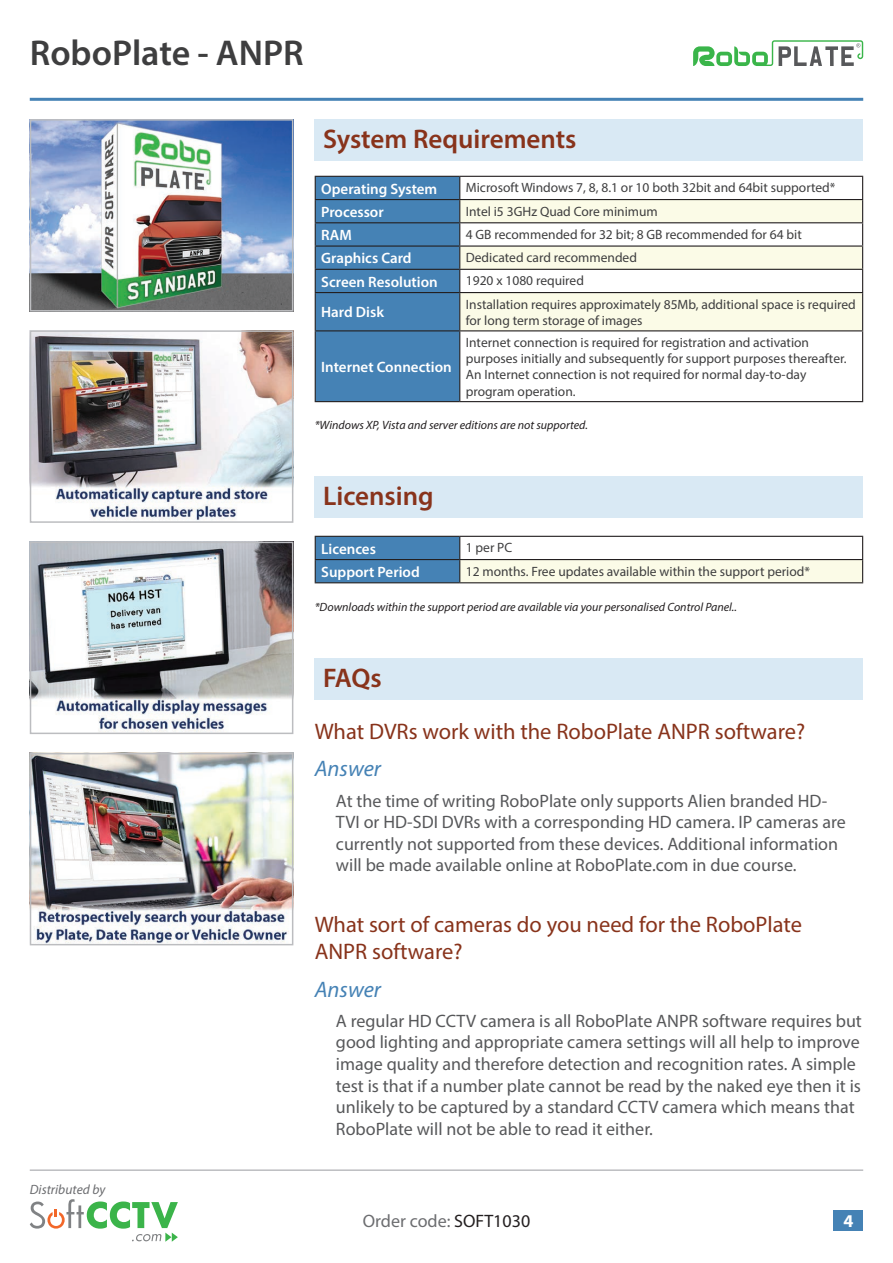
<style>
.page{position:relative;width:893px;height:1263px;background:#fff}
.page>*{position:absolute;margin:0;border:0;box-sizing:border-box;transform-origin:0 0}
.t1{font:600 36px "Myriad Pro";color:#3e3e3f}
.t2{font:600 27px "Myriad Pro";color:#88331b}
.t3{font:22.5px/27px "Myriad Pro";color:#88331b}
.t4{font:italic 22.5px "Myriad Pro";color:#4582b5}
.t5{font:18px/21.6px "Myriad Pro";color:#57585a}
.t6{font:18px "Myriad Pro";color:#6c6d70}
.t7{font:700 18px "Myriad Pro";color:#fff}
.t8{font:600 15px "Myriad Pro";color:#fff}
.t9{font:13.5px/16.2px "Myriad Pro";color:#3e3e3f}
.t10{font:italic 13.5px "Myriad Pro";color:#6c6d70}
.t11{font:italic 12px "Myriad Pro";color:#231f20}
.s1{color:#231f20}
</style>
<div class="page">
<hr style="left:30px;top:1169px;width:833px;height:2px;background:#bcbdc0">
<div style="left:833px;top:1210px;width:30px;height:21px;background:#4582b5"></div>
<hr style="left:30px;top:98px;width:833px;height:3px;background:#4582b5">
<svg style="left:30px;top:1199px;width:148px;height:43px"></svg>
<img style="left:33px;top:122px;width:257px;height:186px">
<div style="left:30px;top:119px;width:263px;height:192px;border:2px solid #bcbdc0"></div>
<img style="left:33px;top:333px;width:257px;height:187px">
<div style="left:30px;top:330px;width:263px;height:193px;border:2px solid #bcbdc0"></div>
<img style="left:33px;top:545px;width:257px;height:186px">
<div style="left:30px;top:542px;width:263px;height:192px;border:2px solid #bcbdc0"></div>
<img style="left:33px;top:756px;width:257px;height:186px">
<div style="left:30px;top:753px;width:263px;height:192px;border:2px solid #bcbdc0"></div>
<svg style="left:693px;top:40px;width:170px;height:26px"></svg>
<div style="left:315px;top:119px;width:548px;height:42px;background:#d9e9f4"></div>
<svg style="left:460px;top:200px;width:402px;height:130px;fill:#fbfbe7"></svg>
<hr style="left:460px;top:176px;width:403px;height:1px;background:#231f20">
<hr style="left:460px;top:199px;width:403px;height:1px;background:#231f20">
<hr style="left:460px;top:222px;width:403px;height:1px;background:#231f20">
<hr style="left:460px;top:245px;width:403px;height:2px;background:#231f20">
<hr style="left:460px;top:269px;width:403px;height:1px;background:#231f20">
<div style="left:315px;top:176px;width:145px;height:225px;background:#4582b5"></div>
<svg style="left:862px;top:177px;width:1px;height:115px"></svg>
<hr style="left:315px;top:292px;width:145px;height:1px;background:#231f20">
<hr style="left:315px;top:293px;width:1px;height:37px;background:#231f20">
<hr style="left:460px;top:292px;width:403px;height:1px;background:#231f20">
<hr style="left:459px;top:293px;width:1px;height:37px;background:#231f20">
<hr style="left:862px;top:293px;width:1px;height:37px;background:#231f20">
<hr style="left:315px;top:330px;width:145px;height:1px;background:#231f20">
<hr style="left:315px;top:331px;width:1px;height:70px;background:#231f20">
<hr style="left:460px;top:330px;width:403px;height:1px;background:#231f20">
<hr style="left:459px;top:331px;width:1px;height:70px;background:#231f20">
<hr style="left:862px;top:331px;width:1px;height:70px;background:#231f20">
<hr style="left:315px;top:401px;width:145px;height:1px;background:#231f20">
<hr style="left:460px;top:401px;width:403px;height:1px;background:#231f20">
<div style="left:315px;top:477px;width:548px;height:41px;background:#d9e9f4"></div>
<div style="left:460px;top:560px;width:403px;height:23px;background:#fbfbe7"></div>
<hr style="left:460px;top:536px;width:403px;height:1px;background:#231f20">
<hr style="left:460px;top:559px;width:403px;height:1px;background:#231f20">
<svg style="left:315px;top:536px;width:145px;height:46px;background:#437cad"></svg>
<svg style="left:862px;top:537px;width:1px;height:45px"></svg>
<hr style="left:315px;top:582px;width:145px;height:1px;background:#231f20">
<hr style="left:460px;top:582px;width:403px;height:1px;background:#231f20">
<div style="left:315px;top:658px;width:548px;height:41px;background:#d9e9f4"></div>
<h1 class="t1" style="left:30px;top:30px;width:275px">RoboPlate - ANPR</h1>
<p class="t10" style="left:30px;top:1181px;width:77px">Distributed by</p>
<h2 class="t2" style="left:323px;top:122px;width:255px">System Requirements</h2>
<p class="t8" style="left:321px;top:179px;width:118px">Operating System</p>
<p class="t9" style="left:466px;top:180px;width:371px">Microsoft Windows 7, 8, 8.1 or 10 both 32bit and 64bit supported*</p>
<p class="t8" style="left:321px;top:202px;width:64px">Processor</p>
<p class="t9" style="left:466px;top:203px;width:193px">Intel i5 3GHz Quad Core minimum</p>
<p class="t8" style="left:321px;top:225px;width:32px">RAM</p>
<p class="t9" style="left:466px;top:226px;width:338px">4 GB recommended for 32 bit; 8 GB recommended for 64 bit</p>
<p class="t8" style="left:321px;top:249px;width:92px">Graphics Card</p>
<p class="t9" style="left:466px;top:249px;width:173px">Dedicated card recommended</p>
<p class="t8" style="left:321px;top:272px;width:118px">Screen Resolution</p>
<p class="t9" style="left:466px;top:273px;width:120px">1920 x 1080 required</p>
<p class="t8" style="left:321px;top:303px;width:64px">Hard Disk</p>
<p class="t9" style="left:466px;top:296px;width:392px">Installation requires approximately 85Mb, additional space is required for long term storage of images</p>
<p class="t8" style="left:321px;top:357px;width:132px">Internet Connection</p>
<p class="t9" style="left:466px;top:334px;width:382px">Internet connection is required for registration and activation purposes initially and subsequently for support purposes thereafter.<br>An Internet connection is not required for normal day-to-day program operation.</p>
<p class="t11" style="left:315px;top:418px;width:275px">*Windows XP, Vista and server editions are not supported.</p>
<h2 class="t2" style="left:323px;top:479px;width:112px">Licensing</h2>
<p class="t8" style="left:321px;top:539px;width:56px">Licences</p>
<p class="t9" style="left:466px;top:540px;width:48px">1 per PC</p>
<p class="t8" style="left:321px;top:562px;width:100px">Support Period</p>
<p class="t9" style="left:466px;top:563px;width:346px">12 months. Free updates available within the support period*</p>
<p class="t11" style="left:315px;top:599px;width:424px">*Downloads within the support period are available via your personalised Control Panel..</p>
<h2 class="t2" style="left:323px;top:660px;width:60px">FAQs</h2>
<p class="t3" style="left:315px;top:718px;width:492px">What DVRs work with the RoboPlate ANPR software?</p>
<p class="t4" style="left:315px;top:755px;width:68px">Answer</p>
<p class="t5" style="left:336px;top:789px;width:511px">At the time of writing RoboPlate only supports Alien branded HD-TVI or HD-SDI DVRs with a corresponding HD camera. IP cameras are currently not supported from these devices. Additional information will be made available online at RoboPlate.com in due course.</p>
<p class="t3" style="left:315px;top:911px;width:489px">What sort of cameras do you need for the RoboPlate<br>ANPR software?</p>
<p class="t4" style="left:315px;top:975px;width:68px">Answer</p>
<p class="t5" style="left:336px;top:1010px;width:527px">A regular HD CCTV camera is all RoboPlate ANPR software requires but good lighting and appropriate camera settings will all help to improve image quality and therefore detection and recognition rates. A simple test is that if a number plate cannot be read by the naked eye then it is unlikely to be captured by a standard CCTV camera which means that RoboPlate will not be able to read it either.</p>
<p class="t6" style="left:363px;top:1210px;width:169px">Order code: <span class="s1">SOFT1030</span></p>
<p class="t7" style="left:843px;top:1209px;width:11px">4</p>
</div>
